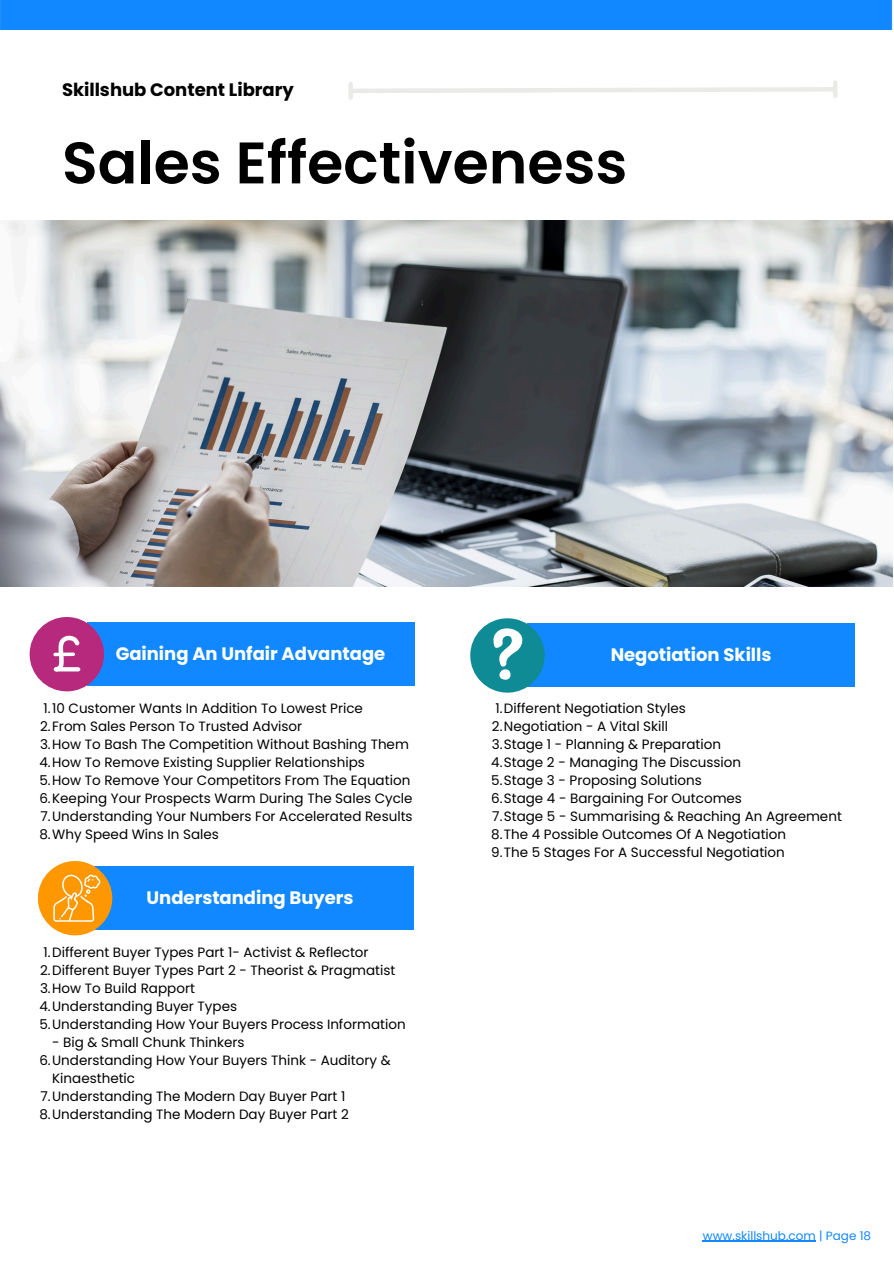
<style>
.page{position:relative;width:894px;height:1264px;background:#fff}
.page>*{position:absolute;margin:0;border:0;box-sizing:border-box;transform-origin:0 0}
.t1{font:600 58.5px "Poppins";color:#000}
.t2{font:700 18px "Poppins";color:#fff}
.t3{font:700 18px "Poppins";color:#000}
.t4{font:13.5px/18px "Poppins";color:#000}
.t5{font:12px "Poppins";color:#18f}
</style>
<div class="page">
<div style="left:0;top:0;width:892px;height:29px;background:#18f"></div>
<svg style="left:353px;top:85px;width:485px;height:10px"></svg>
<div style="left:348px;top:84px;width:5px;height:14px;background:#eaeae9"></div>
<div style="left:832px;top:83px;width:5px;height:13px;background:#eaeae9"></div>
<div style="left:527px;top:623px;width:327px;height:64px;background:#18f"></div>
<div style="left:470px;top:618px;width:74px;height:74px;background:#0f8b95;border-radius:50%"></div>
<div style="left:87px;top:622px;width:327px;height:64px;background:#18f"></div>
<div style="left:30px;top:617px;width:74px;height:74px;background:#b7297d;border-radius:50%"></div>
<div style="left:87px;top:866px;width:326px;height:63px;background:#18f"></div>
<div style="left:38px;top:861px;width:74px;height:74px;background:#ff9700;border-radius:50%"></div>
<svg style="left:54px;top:635px;width:26px;height:36px"></svg>
<svg style="left:493px;top:628px;width:30px;height:52px"></svg>
<svg style="left:53px;top:874px;width:47px;height:47px"></svg>
<img style="left:0;top:221px;width:892px;height:366px">
<hr style="left:702px;top:1240px;width:113px;height:1px;background:#18f">
<p class="t3" style="left:62px;top:78px;width:233px">Skillshub Content Library</p>
<p class="t1" style="left:62px;top:122px;width:566px">Sales Effectiveness</p>
<p class="t2" style="left:116px;top:640px;width:271px">Gaining An Unfair Advantage</p>
<h2 class="t2" style="left:610px;top:642px;width:162px">Negotiation Skills</h2>
<p class="t4" style="left:44px;top:699px;width:321px">1.10 Customer Wants In Addition To Lowest Price</p>
<p class="t4" style="left:40px;top:717px;width:263px">2.From Sales Person To Trusted Advisor</p>
<p class="t4" style="left:40px;top:735px;width:370px">3.How To Bash The Competition Without Bashing Them</p>
<p class="t4" style="left:39px;top:753px;width:327px">4.How To Remove Existing Supplier Relationships</p>
<h2 class="t4" style="left:39px;top:771px;width:372px">5.How To Remove Your Competitors From The Equation</h2>
<p class="t4" style="left:39px;top:789px;width:374px">6.Keeping Your Prospects Warm During The Sales Cycle</p>
<p class="t4" style="left:41px;top:807px;width:373px">7.Understanding Your Numbers For Accelerated Results</p>
<p class="t4" style="left:39px;top:825px;width:181px">8.Why Speed Wins In Sales</p>
<h1 class="t2" style="left:147px;top:884px;width:208px">Understanding Buyers</h1>
<p class="t4" style="left:44px;top:942px;width:326px">1.Different Buyer Types Part 1- Activist &amp; Reflector</p>
<p class="t4" style="left:40px;top:960px;width:356px">2.Different Buyer Types Part 2 - Theorist &amp; Pragmatist</p>
<h2 class="t4" style="left:40px;top:978px;width:156px">3.How To Build Rapport</h2>
<p class="t4" style="left:39px;top:996px;width:199px">4.Understanding Buyer Types</p>
<p class="t4" style="left:39px;top:1014px;width:367px">5.Understanding How Your Buyers Process Information</p>
<p class="t4" style="left:52px;top:1032px;width:194px">- Big &amp; Small Chunk Thinkers</p>
<p class="t4" style="left:52px;top:1050px;width:340px;text-indent:-13px">6.Understanding How Your Buyers Think - Auditory &amp;<br>Kinaesthetic</p>
<p class="t4" style="left:41px;top:1086px;width:306px">7.Understanding The Modern Day Buyer Part 1</p>
<p class="t4" style="left:39px;top:1104px;width:311px">8.Understanding The Modern Day Buyer Part 2</p>
<p class="t4" style="left:495px;top:699px;width:192px">1.Different Negotiation Styles</p>
<p class="t4" style="left:492px;top:717px;width:178px">2.Negotiation - A Vital Skill</p>
<p class="t4" style="left:491px;top:735px;width:231px">3.Stage 1 - Planning &amp; Preparation</p>
<p class="t4" style="left:491px;top:753px;width:251px">4.Stage 2 - Managing The Discussion</p>
<p class="t4" style="left:491px;top:771px;width:212px">5.Stage 3 - Proposing Solutions</p>
<p class="t4" style="left:491px;top:789px;width:252px">6.Stage 4 - Bargaining For Outcomes</p>
<h2 class="t4" style="left:492px;top:807px;width:351px">7.Stage 5 - Summarising &amp; Reaching An Agreement</h2>
<p class="t4" style="left:491px;top:825px;width:296px">8.The 4 Possible Outcomes Of A Negotiation</p>
<p class="t4" style="left:491px;top:843px;width:295px">9.The 5 Stages For A Successful Negotiation</p>
<p class="t5" style="left:702px;top:1227px;width:170px">www.skillshub.com | Page 18</p>
</div>
